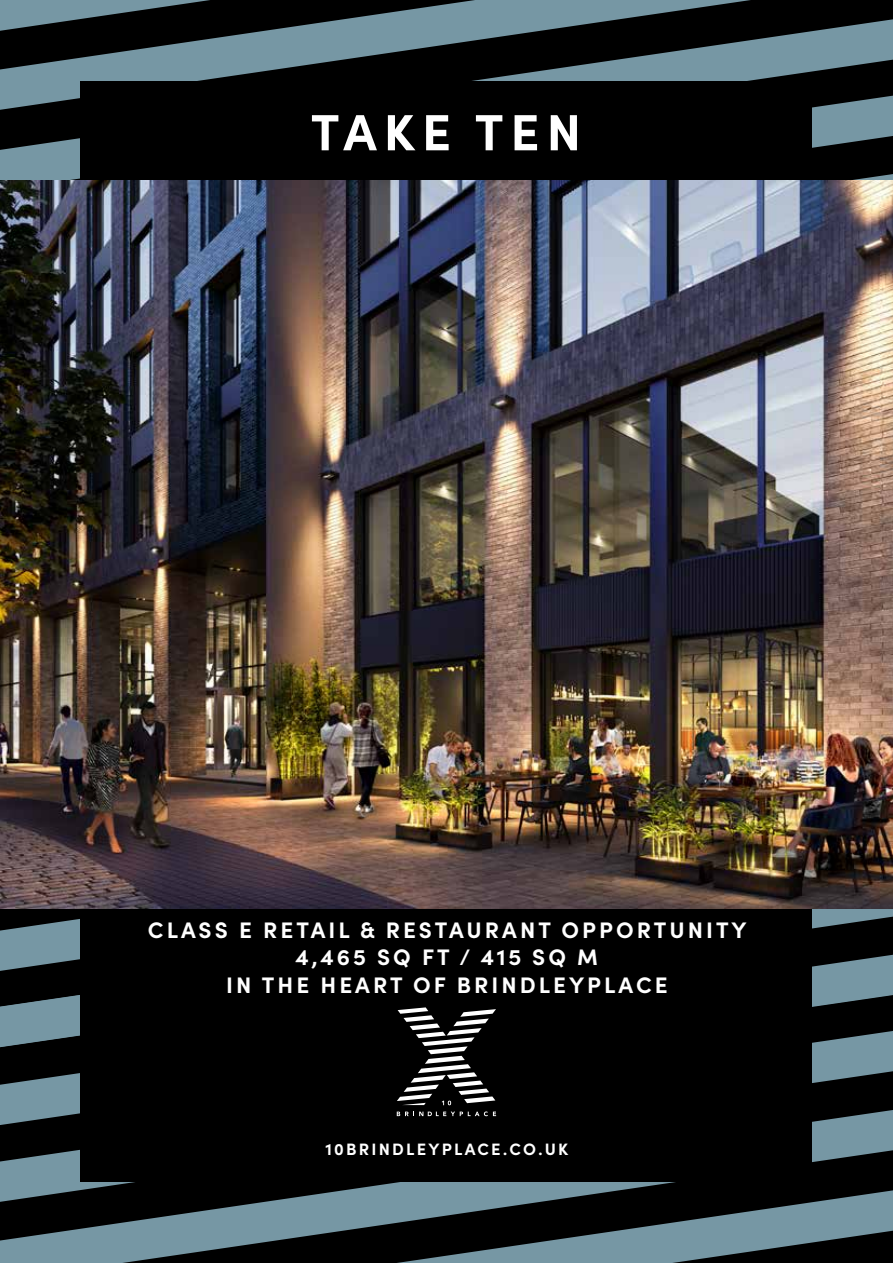
<style>
.page{position:relative;width:893px;height:1263px;background:#fff}
.page>*{position:absolute;margin:0;border:0;box-sizing:border-box;transform-origin:0 0}
.t1{font:700 51px "Sofia Pro";letter-spacing:.135em;color:#fff}
.t2{font:700 22.5px/27.5px "Sofia Pro";letter-spacing:.135em;color:#fff;text-align:center}
.t3{font:700 16.5px "Sofia Pro";letter-spacing:.135em;color:#fff}
</style>
<div class="page">
<svg style="left:0;top:19px;width:893px;height:162px;background:#3f5057"></svg>
<svg style="left:0;top:0;width:751px;height:110px;background:#3d4e55"></svg>
<svg style="left:0;top:0;width:211px;height:31px;background:#3a4a51"></svg>
<svg style="left:0;top:1202px;width:893px;height:61px;background:#3f5057"></svg>
<svg style="left:0;top:1125px;width:893px;height:77px;background:#324046"></svg>
<svg style="left:0;top:1059px;width:893px;height:66px;background:#38484e"></svg>
<svg style="left:0;top:971px;width:893px;height:62px;background:#2f3c41"></svg>
<svg style="left:0;top:908px;width:893px;height:63px;background:#3c4d53"></svg>
<svg style="left:812px;top:1033px;width:81px;height:26px;background:#637f8a"></svg>
<div style="left:81px;top:81px;width:731px;height:1100px;background:#000"></div>
<img style="left:0;top:181px;width:893px;height:727px">
<svg style="left:397px;top:1111px;width:99px;height:5px"></svg>
<svg style="left:0;top:984px;width:496px;height:121px"></svg>
<h1 class="t1" style="left:311px;top:93px;width:272px">TAKE TEN</h1>
<p class="t2" style="left:148px;top:914px;width:600px">CLASS E RETAIL &amp; RESTAURANT OPPORTUNITY<br>4,465 SQ FT / 415 SQ M<br>IN THE HEART OF BRINDLEYPLACE</p>
<p class="t3" style="left:326px;top:1136px;width:244px">10BRINDLEYPLACE.CO.UK</p>
</div>
